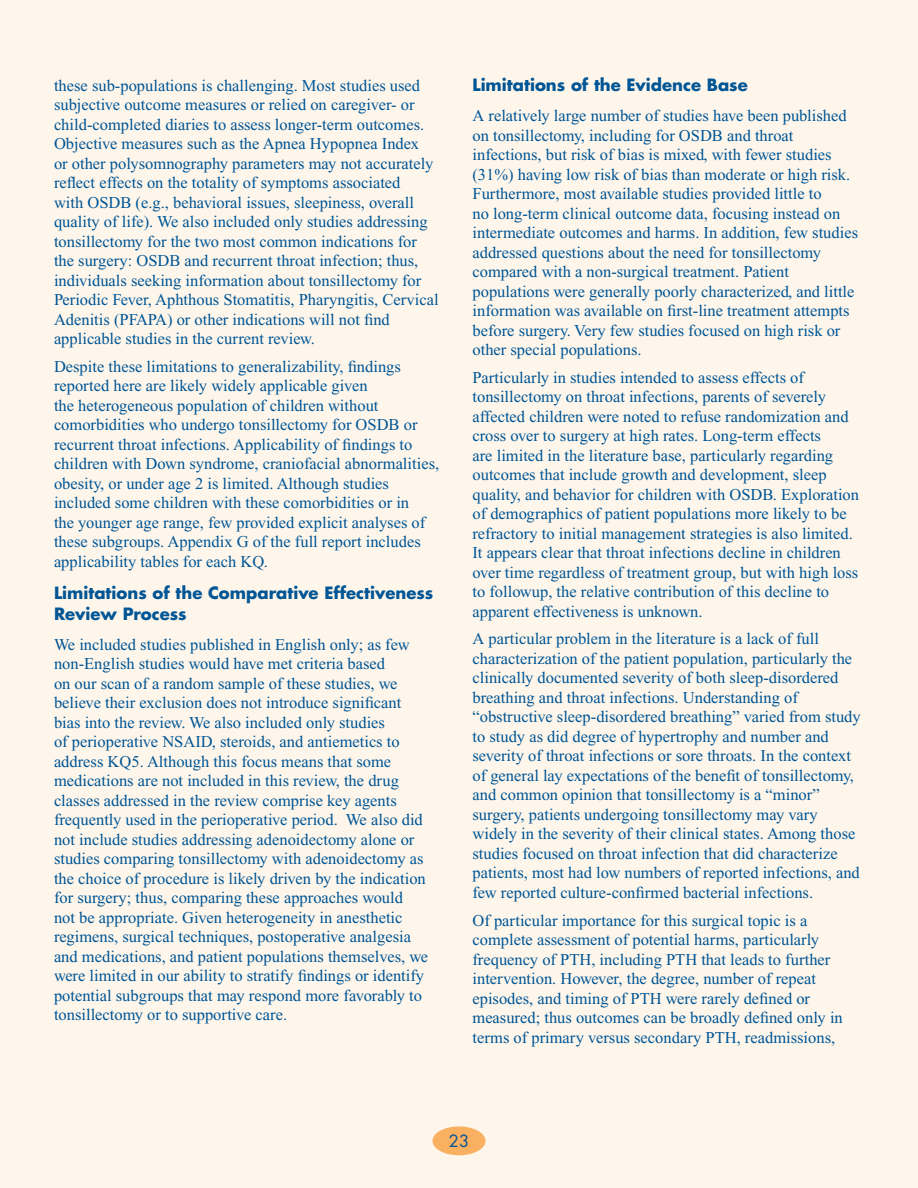
<style>
.page{position:relative;width:918px;height:1188px;background:#fef6eb}
.page>*{position:absolute;margin:0;border:0;box-sizing:border-box;transform-origin:0 0}
.Text{font:16.5px/19.5px "Times New Roman";color:#005595}
.Head_Level_2{font:700 16.5px/21px "Futura";color:#005595}
.t1{font:16.5px "Futura";color:#005595}
</style>
<div class="page">
<div style="left:432px;top:1126px;width:54px;height:29px;background:#fab061;border-radius:50%"></div>
<p class="Text" style="left:54px;top:75px;width:386px">these sub-populations is challenging. Most studies used subjective outcome measures or relied on caregiver- or child-completed diaries to assess longer-term outcomes.<br>Objective measures such as the Apnea Hypopnea Index<br>or other polysomnography parameters may not accurately reflect effects on the totality of symptoms associated<br>with OSDB (e.g., behavioral issues, sleepiness, overall quality of life). We also included only studies addressing tonsillectomy for the two most common indications for the surgery: OSDB and recurrent throat infection; thus, individuals seeking information about tonsillectomy for Periodic Fever, Aphthous Stomatitis, Pharyngitis, Cervical Adenitis (PFAPA) or other indications will not find applicable studies in the current review.</p>
<p class="Text" style="left:54px;top:357px;width:387px">Despite these limitations to generalizability, findings reported here are likely widely applicable given<br>the heterogeneous population of children without comorbidities who undergo tonsillectomy for OSDB or recurrent throat infections. Applicability of findings to children with Down syndrome, craniofacial abnormalities, obesity, or under age 2 is limited. Although studies included some children with these comorbidities or in<br>the younger age range, few provided explicit analyses of these subgroups. Appendix G of the full report includes applicability tables for each KQ.</p>
<p class="Head_Level_2" style="left:54px;top:582px;width:381px">Limitations of the Comparative Effectiveness<br>Review Process</p>
<p class="Text" style="left:54px;top:635px;width:376px">We included studies published in English only; as few non-English studies would have met criteria based<br>on our scan of a random sample of these studies, we believe their exclusion does not introduce significant bias into the review. We also included only studies<br>of perioperative NSAID, steroids, and antiemetics to address KQ5. Although this focus means that some medications are not included in this review, the drug classes addressed in the review comprise key agents frequently used in the perioperative period. We also did not include studies addressing adenoidectomy alone or studies comparing tonsillectomy with adenoidectomy as the choice of procedure is likely driven by the indication for surgery; thus, comparing these approaches would not be appropriate. Given heterogeneity in anesthetic regimens, surgical techniques, postoperative analgesia and medications, and patient populations themselves, we were limited in our ability to stratify findings or identify potential subgroups that may respond more favorably to tonsillectomy or to supportive care.</p>
<p class="Head_Level_2" style="left:472px;top:74px;width:277px">Limitations of the Evidence Base</p>
<p class="Text" style="left:472px;top:106px;width:387px">A relatively large number of studies have been published on tonsillectomy, including for OSDB and throat infections, but risk of bias is mixed, with fewer studies (31%) having low risk of bias than moderate or high risk.<br>Furthermore, most available studies provided little to<br>no long-term clinical outcome data, focusing instead on intermediate outcomes and harms. In addition, few studies addressed questions about the need for tonsillectomy compared with a non-surgical treatment. Patient populations were generally poorly characterized, and little information was available on first-line treatment attempts before surgery. Very few studies focused on high risk or other special populations.</p>
<p class="Text" style="left:472px;top:368px;width:388px">Particularly in studies intended to assess effects of tonsillectomy on throat infections, parents of severely affected children were noted to refuse randomization and cross over to surgery at high rates. Long-term effects<br>are limited in the literature base, particularly regarding outcomes that include growth and development, sleep quality, and behavior for children with OSDB. Exploration of demographics of patient populations more likely to be refractory to initial management strategies is also limited.<br>It appears clear that throat infections decline in children over time regardless of treatment group, but with high loss to followup, the relative contribution of this decline to apparent effectiveness is unknown.</p>
<p class="Text" style="left:472px;top:629px;width:390px">A particular problem in the literature is a lack of full characterization of the patient population, particularly the clinically documented severity of both sleep-disordered breathing and throat infections. Understanding of “obstructive sleep-disordered breathing” varied from study to study as did degree of hypertrophy and number and severity of throat infections or sore throats. In the context of general lay expectations of the benefit of tonsillectomy, and common opinion that tonsillectomy is a “minor” surgery, patients undergoing tonsillectomy may vary widely in the severity of their clinical states. Among those studies focused on throat infection that did characterize patients, most had low numbers of reported infections, and few reported culture-confirmed bacterial infections.</p>
<p class="Text" style="left:472px;top:910px;width:372px">Of particular importance for this surgical topic is a complete assessment of potential harms, particularly frequency of PTH, including PTH that leads to further intervention. However, the degree, number of repeat episodes, and timing of PTH were rarely defined or measured; thus outcomes can be broadly defined only in terms of primary versus secondary PTH, readmissions,</p>
<p class="t1" style="left:449px;top:1130px;width:22px">23</p>
</div>
